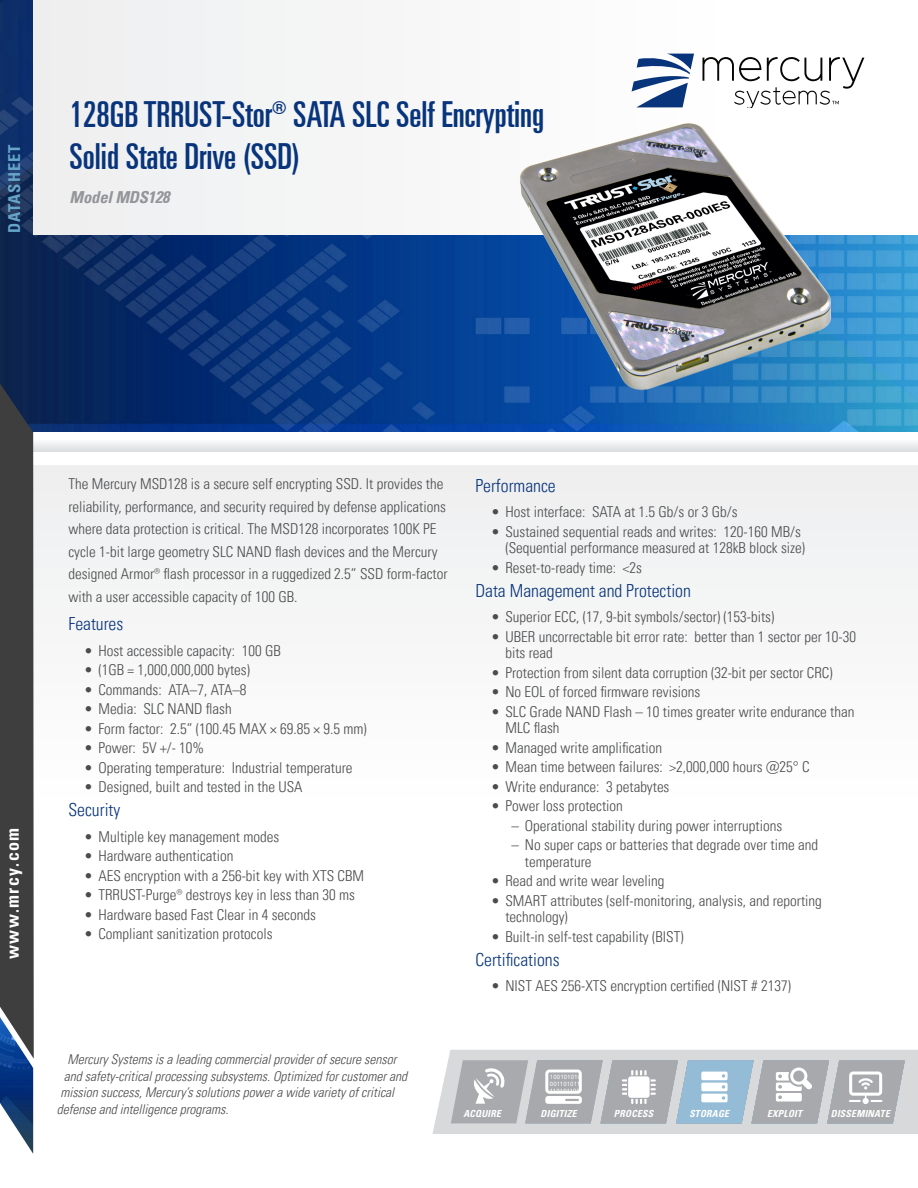
<style>
.page{position:relative;width:918px;height:1188px;background:#fff}
.page>*{position:absolute;margin:0;border:0;box-sizing:border-box;transform-origin:0 0}
.t1{font:36px/42px "Univers LT Pro Ult Cond";color:#08347b}
.Body_paragraph_headi{font:300 condensed 18px "Univers LT Pro";color:#08347b}
.t2{font:700 condensed 18px "Univers LT Pro";letter-spacing:.08em;color:#fff}
.Subtitle{font:italic 700 condensed 16.5px "Univers LT Pro";letter-spacing:-.01em;color:#939598}
.t3{font:700 condensed 16.5px "Univers LT Pro";letter-spacing:.06em;color:#66a5c8}
.Body_text{font:300 condensed 15px/22.5px "Univers LT Pro";color:#4b4c4d}
.t4{font:italic 300 condensed 13.5px "Univers LT Pro";color:#4b4c4d}
.t5{font:italic 700 condensed 9.75px "Univers";letter-spacing:.02em;color:#fff}
.t6{font:6px/6.8px "Arial";letter-spacing:.02em;color:#fff}
</style>
<div class="page">
<div style="left:0;top:465px;width:918px;height:490px;background:#fafafa"></div>
<img style="left:0;top:0;width:918px;height:432px">
<div style="left:34px;top:0;width:884px;height:235px;background:#f6f6f7"></div>
<img style="left:0;top:1059px;width:33px;height:95px">
<div style="left:0;top:432px;width:918px;height:20px;background:linear-gradient(to bottom,#fff,#e0e1e3)"></div>
<svg style="left:0;top:338px;width:34px;height:721px;background:#3a3e45"></svg>
<svg style="left:432px;top:1050px;width:486px;height:84px;background:#bfc4c9"></svg>
<svg style="left:632px;top:54px;width:62px;height:53px"></svg>
<svg style="left:702px;top:57px;width:162px;height:51px"></svg>
<img style="left:517px;top:123px;width:318px;height:269px">
<p class="t3" style="left:4px;top:233px;width:90px;rotate:-90deg">DATASHEET</p>
<p class="t1" style="left:70px;top:91px;width:476px">128GB TRRUST-Stor® SATA SLC Self Encrypting<br>Solid State Drive (SSD)</p>
<p class="Subtitle" style="left:70px;top:187px;width:101px">Model MDS128</p>
<p class="t2" style="left:1px;top:959px;width:133px;rotate:-90deg">www.mrcy.com</p>
<p class="Body_text" style="left:68px;top:472px;width:381px">The Mercury MSD128 is a secure self encrypting SSD. It provides the reliability, performance, and security required by defense applications where data protection is critical. The MSD128 incorporates 100K PE cycle 1-bit large geometry SLC NAND flash devices and the Mercury designed Armor® flash processor in a ruggedized 2.5” SSD form-factor with a user accessible capacity of 100 GB.</p>
<p class="Body_paragraph_headi" style="left:68px;top:612px;width:56px">Features</p>
<p class="Body_text" style="left:85px;top:638px;width:197px">• Host accessible capacity: 100 GB</p>
<p class="Body_text" style="left:85px;top:658px;width:167px">• (1GB = 1,000,000,000 bytes)</p>
<p class="Body_text" style="left:85px;top:677px;width:163px">• Commands: ATA–7, ATA–8</p>
<p class="Body_text" style="left:85px;top:697px;width:148px">• Media: SLC NAND flash</p>
<p class="Body_text" style="left:85px;top:716px;width:283px">• Form factor: 2.5” (100.45 MAX × 69.85 × 9.5 mm)</p>
<p class="Body_text" style="left:85px;top:736px;width:121px">• Power: 5V +/- 10%</p>
<p class="Body_text" style="left:85px;top:755px;width:269px">• Operating temperature: Industrial temperature</p>
<p class="Body_text" style="left:85px;top:775px;width:219px">• Designed, built and tested in the USA</p>
<p class="Body_paragraph_headi" style="left:68px;top:798px;width:53px">Security</p>
<p class="Body_text" style="left:85px;top:824px;width:196px">• Multiple key management modes</p>
<p class="Body_text" style="left:85px;top:844px;width:150px">• Hardware authentication</p>
<p class="Body_text" style="left:85px;top:863px;width:281px">• AES encryption with a 256-bit key with XTS CBM</p>
<p class="Body_text" style="left:85px;top:883px;width:271px">• TRRUST-Purge® destroys key in less than 30 ms</p>
<p class="Body_text" style="left:85px;top:902px;width:232px">• Hardware based Fast Clear in 4 seconds</p>
<p class="Body_text" style="left:85px;top:922px;width:189px">• Compliant sanitization protocols</p>
<p class="Body_paragraph_headi" style="left:475px;top:473px;width:82px">Performance</p>
<p class="Body_text" style="left:492px;top:500px;width:247px">• Host interface: SATA at 1.5 Gb/s or 3 Gb/s</p>
<p class="Body_text" style="left:492px;top:522px;width:315px;line-height:16.5px;text-align:right">• Sustained sequential reads and writes: 120-160 MB/s (Sequential performance measured at 128kB block size)</p>
<p class="Body_text" style="left:492px;top:555px;width:152px">• Reset-to-ready time: &lt;2s</p>
<p class="Body_paragraph_headi" style="left:475px;top:578px;width:217px">Data Management and Protection</p>
<p class="Body_text" style="left:492px;top:605px;width:284px">• Superior ECC, (17, 9-bit symbols/sector) (153-bits)</p>
<p class="Body_text" style="left:505px;top:627px;width:352px;line-height:16.5px;text-indent:-14px">• UBER uncorrectable bit error rate: better than 1 sector per 10-30 bits read</p>
<p class="Body_text" style="left:492px;top:660px;width:342px">• Protection from silent data corruption (32-bit per sector CRC)</p>
<p class="Body_text" style="left:492px;top:680px;width:210px">• No EOL of forced firmware revisions</p>
<p class="Body_text" style="left:505px;top:702px;width:351px;line-height:16.5px;text-indent:-14px">• SLC Grade NAND Flash – 10 times greater write endurance than<br>MLC flash</p>
<p class="Body_text" style="left:492px;top:735px;width:172px">• Managed write amplification</p>
<p class="Body_text" style="left:492px;top:755px;width:319px">• Mean time between failures: &gt;2,000,000 hours @25° C</p>
<p class="Body_text" style="left:492px;top:774px;width:179px">• Write endurance: 3 petabytes</p>
<p class="Body_text" style="left:492px;top:794px;width:132px">• Power loss protection</p>
<p class="Body_text" style="left:511px;top:813px;width:272px">– Operational stability during power interruptions</p>
<p class="Body_text" style="left:525px;top:836px;width:295px;line-height:16.5px;text-indent:-14px">– No super caps or batteries that degrade over time and temperature</p>
<p class="Body_text" style="left:492px;top:869px;width:174px">• Read and write wear leveling</p>
<p class="Body_text" style="left:505px;top:891px;width:318px;line-height:16.5px;text-indent:-14px">• SMART attributes (self-monitoring, analysis, and reporting technology)</p>
<p class="Body_text" style="left:492px;top:924px;width:193px">• Built-in self-test capability (BIST)</p>
<p class="Body_paragraph_headi" style="left:475px;top:947px;width:86px">Certifications</p>
<p class="Body_text" style="left:492px;top:974px;width:301px">• NIST AES 256-XTS encryption certified (NIST # 2137)</p>
<p class="t4" style="left:67px;top:1050px;width:334px">MercurySystemsisaleadingcommercialproviderofsecuresensor</p>
<p class="t4" style="left:64px;top:1067px;width:348px">andsafety-criticalprocessingsubsystems.Optimizedforcustomerand</p>
<p class="t4" style="left:60px;top:1083px;width:339px">missionsuccess,Mercury’ssolutionspowerawidevarietyofcritical</p>
<p class="t4" style="left:57px;top:1100px;width:177px">defenseandintelligenceprograms.</p>
<p class="t6" style="left:550px;top:1074px;width:33px">100101010<br>001101011<br>110101100</p>
<p class="t5" style="left:541px;top:1108px;width:38px">DIGITIZE</p>
<p class="t5" style="left:840px;top:1108px;width:39px">ACQU RE</p>
<p class="t5" style="left:463px;top:1108px;width:39px">ACQUIRE</p>
<p class="t5" style="left:538px;top:1108px;width:39px">ACQUIRE</p>
<p class="t5" style="left:613px;top:1108px;width:39px">ACQUIRE</p>
<p class="t5" style="left:765px;top:1108px;width:41px">ST RAGE</p>
<p class="t5" style="left:614px;top:1108px;width:35px">PROCES</p>
<p class="t5" style="left:616px;top:1108px;width:39px">DIGITIZES</p>
<p class="t5" style="left:689px;top:1108px;width:40px">ACQUIREE</p>
<p class="t5" style="left:690px;top:1108px;width:35px">PROCES</p>
<p class="t5" style="left:691px;top:1108px;width:39px">DIGITIZES</p>
<p class="t5" style="left:764px;top:1108px;width:39px">ACQUIRE</p>
<p class="t5" style="left:831px;top:1108px;width:51px">DI SEMINA</p>
<p class="t5" style="left:765px;top:1108px;width:35px">PROCES</p>
<p class="t5" style="left:767px;top:1108px;width:38px">DIGITIZE</p>
<p class="t5" style="left:767px;top:1108px;width:39px">EXPLOITS</p>
<p class="t5" style="left:841px;top:1108px;width:35px">PROCES</p>
<p class="t5" style="left:843px;top:1108px;width:38px">DIGITIZE</p>
<p class="t5" style="left:843px;top:1108px;width:48px">EXPLOITSTE</p>
<p class="t5" style="left:689px;top:1108px;width:41px">ST RAGE</p>
<p class="t5" style="left:841px;top:1108px;width:41px">ST RAGE</p>
</div>
